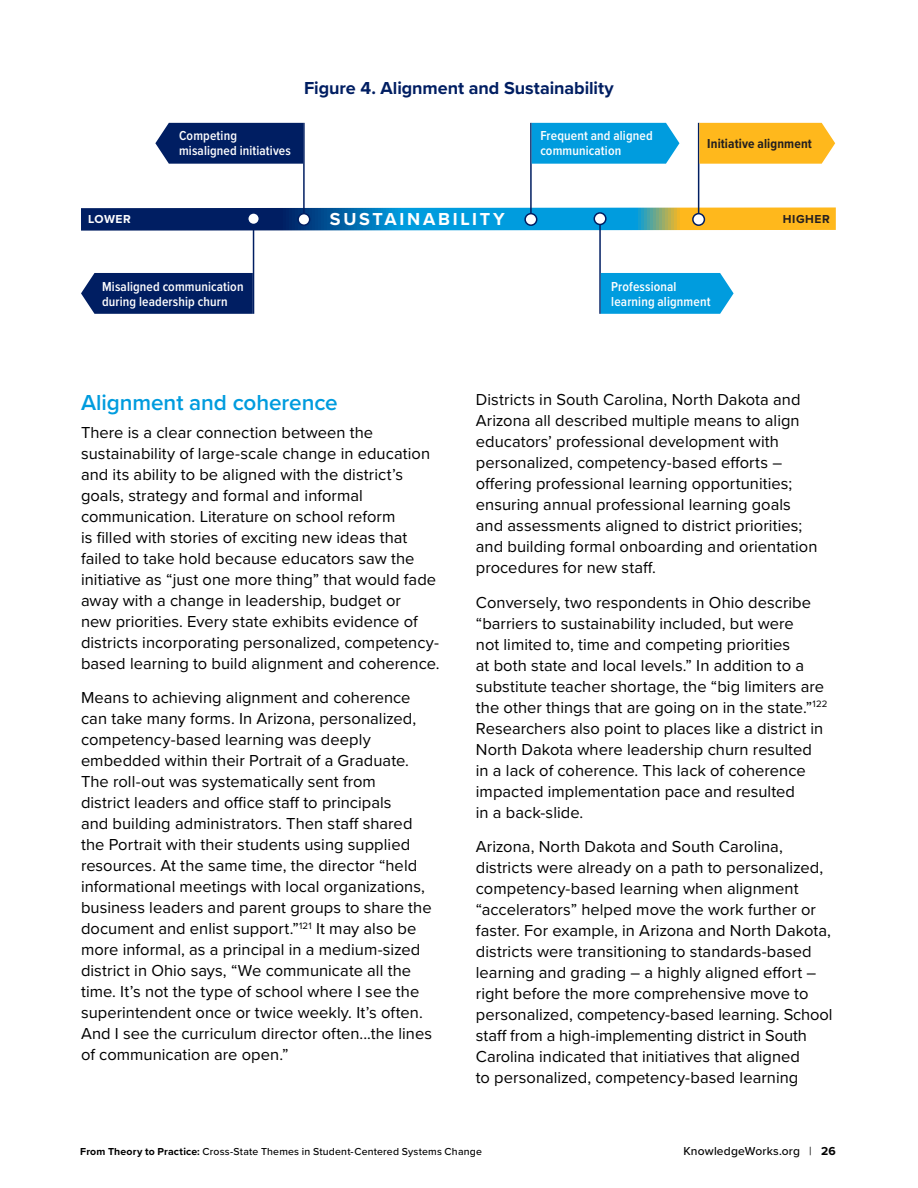
<style>
.page{position:relative;width:918px;height:1188px;background:#fff}
.page>*{position:absolute;margin:0;border:0;box-sizing:border-box;transform-origin:0 0}
.t1{font:600 22.5px "Proxima Nova";letter-spacing:-.005em;color:#009cde}
.t2{font:700 18px "Proxima Nova";letter-spacing:-.005em;color:#001e62}
.t3{font:700 18px "Proxima Nova";letter-spacing:.15em;color:#fff}
.t4{font:16.5px/21px "Proxima Nova";letter-spacing:.005em;color:#000}
.t5{font:600 13.5px/15px "Proxima Nova Cond";letter-spacing:.01em;color:#fff}
.t6{font:700 13.5px "Proxima Nova Cond";letter-spacing:.01em;color:#231f20}
.t7{font:500 12px "Proxima Nova";letter-spacing:.015em;color:#000}
.t8{font:700 12px "Proxima Nova";letter-spacing:.045em;color:#231f20}
.t9{font:700 12px "Proxima Nova";letter-spacing:.035em;color:#fff}
.t10{font:500 10.5px "Proxima Nova";letter-spacing:.02em;color:#000}
.s1{font-weight:700}
.s2{font-weight:400}
</style>
<div class="page">
<svg style="left:81px;top:207px;width:755px;height:24px;background:#49808d"></svg>
<hr style="left:698px;top:123px;width:1px;height:95px;background:#001e62">
<div style="left:693px;top:214px;width:11px;height:11px;background:#fff;border-radius:50%"></div>
<hr style="left:253px;top:219px;width:1px;height:95px;background:#001e62">
<svg style="left:81px;top:273px;width:172px;height:41px;background:#0b2768"></svg>
<hr style="left:599px;top:219px;width:2px;height:95px;background:#001e62">
<svg style="left:601px;top:273px;width:133px;height:41px;background:#0ea1df"></svg>
<hr style="left:303px;top:123px;width:2px;height:95px;background:#001e62">
<svg style="left:155px;top:123px;width:148px;height:41px;background:#0e2a6a"></svg>
<hr style="left:530px;top:123px;width:2px;height:95px;background:#001e62">
<div style="left:532px;top:123px;width:147px;height:41px;background:#009cde"></div>
<svg style="left:699px;top:123px;width:136px;height:41px;background:#febb29"></svg>
<div style="left:692px;top:213px;width:13px;height:13px;border:1px solid #001e62;border-radius:50%"></div>
<svg style="left:594px;top:213px;width:12px;height:11px"></svg>
<svg style="left:525px;top:214px;width:12px;height:11px"></svg>
<div style="left:524px;top:213px;width:13px;height:13px;border:1px solid #001e62;border-radius:50%"></div>
<svg style="left:248px;top:213px;width:11px;height:11px"></svg>
<svg style="left:298px;top:214px;width:12px;height:11px"></svg>
<div style="left:594px;top:212px;width:13px;height:13px;border:1px solid #001e62;border-radius:50%"></div>
<div style="left:297px;top:213px;width:13px;height:13px;border:1px solid #001e62;border-radius:50%"></div>
<div style="left:247px;top:212px;width:13px;height:13px;border:1px solid #001e62;border-radius:50%"></div>
<p class="t5" style="left:179px;top:128px;width:113px">Competing misaligned initiatives</p>
<p class="t2" style="left:304px;top:75px;width:311px">Figure 4. Alignment and Sustainability</p>
<p class="t5" style="left:540px;top:128px;width:114px">Frequent and aligned communication</p>
<p class="t6" style="left:707px;top:133px;width:106px">Initiative alignment</p>
<p class="t9" style="left:88px;top:210px;width:44px">LOWER</p>
<p class="t3" style="left:330px;top:206px;width:176px">SUSTAINABILITY</p>
<p class="t8" style="left:783px;top:210px;width:48px">HIGHER</p>
<p class="t5" style="left:102px;top:278px;width:143px">Misaligned communication during leadership churn</p>
<h4 class="t1" style="left:81px;top:386px;width:258px">Alignment and coherence</h4>
<p class="t4" style="left:81px;top:421px;width:360px">There is a clear connection between the sustainability of large-scale change in education and its ability to be aligned with the district’s goals, strategy and formal and informal communication. Literature on school reform<br>is filled with stories of exciting new ideas that failed to take hold because educators saw the initiative as “just one more thing” that would fade away with a change in leadership, budget or<br>new priorities. Every state exhibits evidence of districts incorporating personalized, competency&shy;based learning to build alignment and coherence.</p>
<p class="t4" style="left:81px;top:686px;width:353px">Means to achieving alignment and coherence can take many forms. In Arizona, personalized, competency-based learning was deeply embedded within their Portrait of a Graduate.<br>The roll-out was systematically sent from<br>district leaders and office staff to principals<br>and building administrators. Then staff shared the Portrait with their students using supplied resources. At the same time, the director “held informational meetings with local organizations, business leaders and parent groups to share the document and enlist support.”<sup>121</sup> It may also be more informal, as a principal in a medium-sized district in Ohio says, “We communicate all the time. It’s not the type of school where I see the superintendent once or twice weekly. It’s often.<br>And I see the curriculum director often...the lines of communication are open.”</p>
<p class="t5" style="left:611px;top:278px;width:101px">Professional learning alignment</p>
<p class="t4" style="left:476px;top:388px;width:343px">Districts in South Carolina, North Dakota and Arizona all described multiple means to align educators’ professional development with personalized, competency-based efforts – offering professional learning opportunities; ensuring annual professional learning goals and assessments aligned to district priorities; and building formal onboarding and orientation procedures for new staff.</p>
<p class="t4" style="left:476px;top:591px;width:353px">Conversely, two respondents in Ohio describe “barriers to sustainability included, but were<br>not limited to, time and competing priorities<br>at both state and local levels.” In addition to a substitute teacher shortage, the “big limiters are the other things that are going on in the state.”<sup>122<br></sup>Researchers also point to places like a district in North Dakota where leadership churn resulted in a lack of coherence. This lack of coherence impacted implementation pace and resulted<br>in a back-slide.</p>
<p class="t4" style="left:476px;top:835px;width:358px">Arizona, North Dakota and South Carolina, districts were already on a path to personalized, competency-based learning when alignment “accelerators” helped move the work further or faster. For example, in Arizona and North Dakota, districts were transitioning to standards-based learning and grading – a highly aligned effort – right before the more comprehensive move to personalized, competency-based learning. School staff from a high-implementing district in South Carolina indicated that initiatives that aligned<br>to personalized, competency-based learning</p>
<p class="t10" style="left:80px;top:1144px;width:403px"><span class="s1">From Theory to Practice:</span> Cross-State Themes in Student-Centered Systems Change</p>
<p class="t7" style="left:683px;top:1142px;width:154px">KnowledgeWorks.org <span class="s2">|</span> <span class="s1">26</span></p>
</div>
